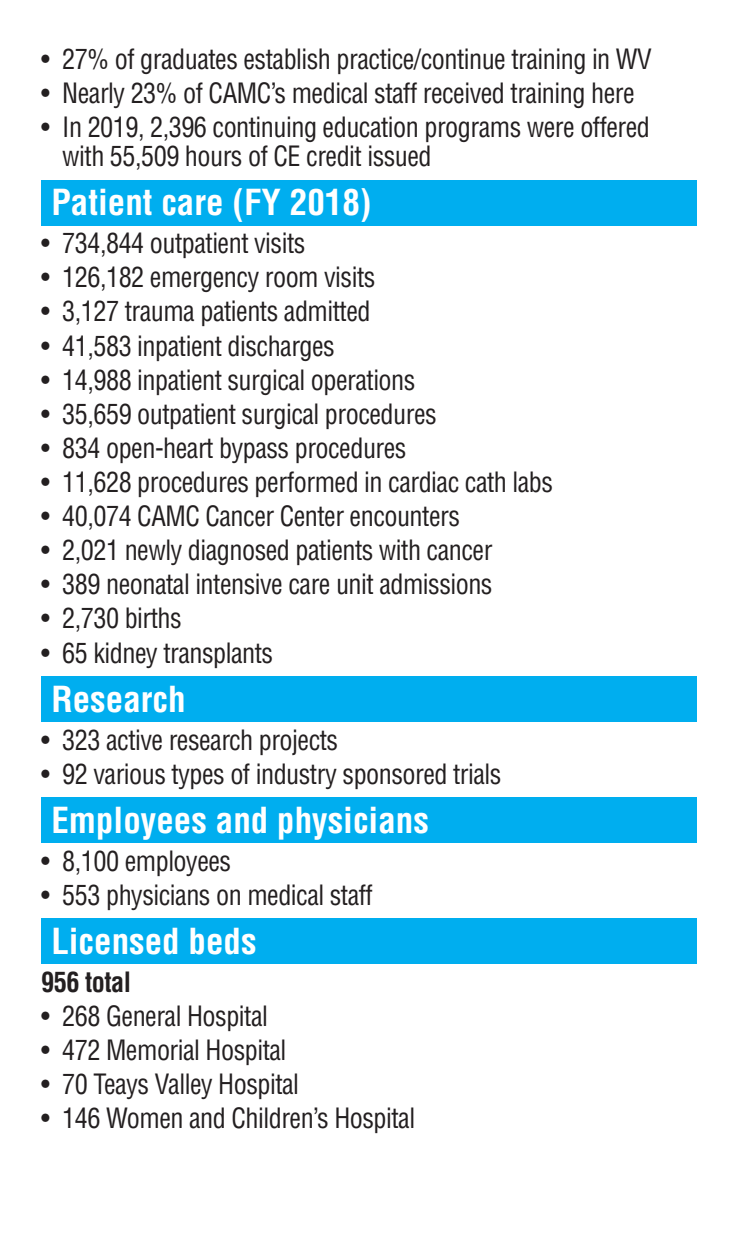
<style>
.page{position:relative;width:740px;height:1256px;background:#fff}
.page>*{position:absolute;margin:0;border:0;box-sizing:border-box;transform-origin:0 0}
.Subhead_1{font:700 condensed 35px "Helvetica LT Std";color:#fff}
.Body_text{font:condensed 27.3px/29.1px "Helvetica LT Std";letter-spacing:-.02em;color:#231f20;scale:.96 1}
.Body_text-2{font:700 condensed 27.3px "Helvetica LT Std";letter-spacing:-.02em;color:#231f20;scale:.96 1}
</style>
<div class="page">
<div style="left:41px;top:180px;width:655px;height:45px;background:#00aeef"></div>
<div style="left:41px;top:676px;width:655px;height:45px;background:#00aeef"></div>
<div style="left:41px;top:797px;width:655px;height:45px;background:#00aeef"></div>
<div style="left:41px;top:918px;width:655px;height:45px;background:#00aeef"></div>
<p class="Body_text" style="left:41px;top:44px;width:637px">• 27% of graduates establish practice/continue training in WV</p>
<p class="Body_text" style="left:41px;top:78px;width:619px">• Nearly 23% of CAMC’s medical staff received training here</p>
<p class="Body_text" style="left:62px;top:112px;width:613px;text-indent:-21px">• In 2019, 2,396 continuing education programs were offered with 55,509 hours of CE credit issued</p>
<p class="Subhead_1" style="left:51px;top:181px;width:321px">Patient care (FY 2018)</p>
<p class="Body_text" style="left:41px;top:229px;width:276px">• 734,844 outpatient visits</p>
<p class="Body_text" style="left:41px;top:263px;width:349px">• 126,182 emergency room visits</p>
<p class="Body_text" style="left:41px;top:297px;width:344px">• 3,127 trauma patients admitted</p>
<p class="Body_text" style="left:41px;top:331px;width:307px">• 41,583 inpatient discharges</p>
<p class="Body_text" style="left:41px;top:365px;width:391px">• 14,988 inpatient surgical operations</p>
<p class="Body_text" style="left:41px;top:399px;width:413px">• 35,659 outpatient surgical procedures</p>
<p class="Body_text" style="left:41px;top:433px;width:382px">• 834 open-heart bypass procedures</p>
<p class="Body_text" style="left:41px;top:467px;width:534px">• 11,628 procedures performed in cardiac cath labs</p>
<p class="Body_text" style="left:41px;top:501px;width:437px">• 40,074 CAMC Cancer Center encounters</p>
<p class="Body_text" style="left:41px;top:535px;width:471px">• 2,021 newly diagnosed patients with cancer</p>
<p class="Body_text" style="left:41px;top:569px;width:471px">• 389 neonatal intensive care unit admissions</p>
<p class="Body_text" style="left:41px;top:604px;width:148px">• 2,730 births</p>
<p class="Body_text" style="left:41px;top:638px;width:243px">• 65 kidney transplants</p>
<p class="Subhead_1" style="left:51px;top:677px;width:136px">Research</p>
<p class="Body_text" style="left:41px;top:725px;width:310px">• 323 active research projects</p>
<p class="Body_text" style="left:41px;top:759px;width:480px">• 92 various types of industry sponsored trials</p>
<p class="Subhead_1" style="left:51px;top:798px;width:379px">Employees and physicians</p>
<p class="Body_text" style="left:41px;top:846px;width:199px">• 8,100 employees</p>
<p class="Body_text" style="left:41px;top:880px;width:347px">• 553 physicians on medical staff</p>
<p class="Subhead_1" style="left:51px;top:919px;width:207px">Licensed beds</p>
<p class="Body_text-2" style="left:41px;top:964px;width:95px">956 total</p>
<p class="Body_text" style="left:41px;top:1001px;width:237px">• 268 General Hospital</p>
<p class="Body_text" style="left:41px;top:1035px;width:257px">• 472 Memorial Hospital</p>
<p class="Body_text" style="left:41px;top:1069px;width:270px">• 70 Teays Valley Hospital</p>
<p class="Body_text" style="left:41px;top:1103px;width:391px">• 146 Women and Children’s Hospital</p>
</div>
